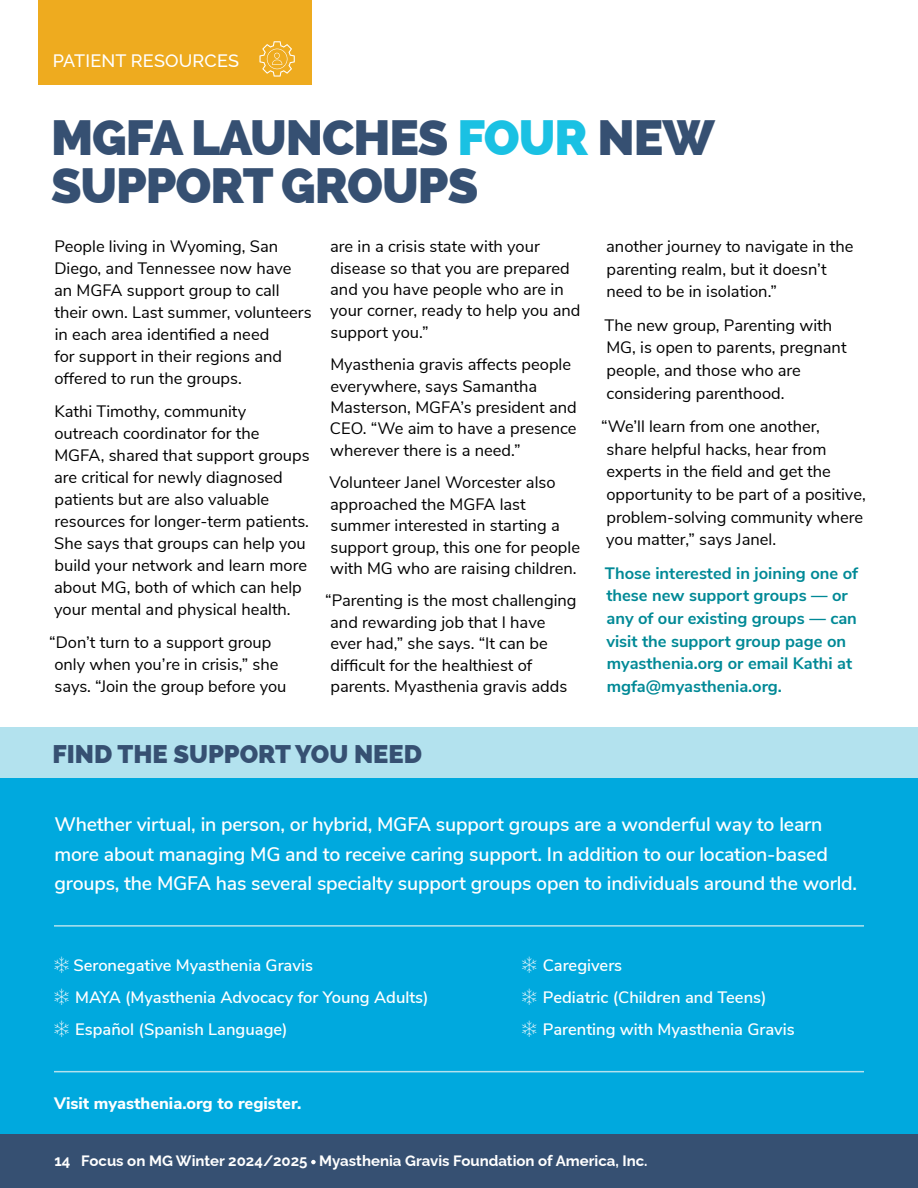
<style>
.page{position:relative;width:918px;height:1188px;background:#fff}
.page>*{position:absolute;margin:0;border:0;box-sizing:border-box;transform-origin:0 0}
.t1{font:800 49.5px/48px "Raleway";letter-spacing:-.02em;color:#365072}
.t2{font:800 25.5px "Raleway";color:#365072}
.t3{font:600 19.5px/29.4px "Nunito Sans";letter-spacing:-.01em;color:#fff}
.t4{font:500 18px "Raleway";letter-spacing:.01em;color:#fff}
.t5{font:16.5px/22px "Nunito Sans";color:#000}
.t6{font:600 16.5px/31.8px "Nunito Sans";color:#fff}
.t7{font:700 16.5px/22.6px "Nunito Sans";color:#008996}
.t8{font:800 16.5px "Nunito Sans";color:#fff}
.t9{font:700 15px "Raleway";color:#fff}
.s1{color:#1ac1e3}
</style>
<div class="page">
<div style="left:0;top:766px;width:918px;height:368px;background:#00a9de"></div>
<div style="left:39px;top:0;width:273px;height:84px;background:#eeab1f"></div>
<svg style="left:259px;top:41px;width:36px;height:36px"></svg>
<hr style="left:54px;top:925px;width:810px;height:2px;background:#b3e2ee">
<hr style="left:54px;top:1071px;width:810px;height:1px;background:#b3e2ee">
<div style="left:0;top:728px;width:918px;height:50px;background:#b3e2ee"></div>
<div style="left:0;top:1134px;width:918px;height:54px;background:#365072"></div>
<svg style="left:311px;top:1160px;width:5px;height:4px"></svg>
<p class="t4" style="left:53px;top:47px;width:188px">PATIENT RESOURCES</p>
<h1 class="t1" style="left:51px;top:114px;width:665px">MGFA LAUNCHES <span class="s1">FOUR</span> NEW<br>SUPPORT GROUPS</h1>
<p class="t5" style="left:54px;top:234px;width:259px">People living in Wyoming, San<br>Diego, and Tennessee now have an MGFA support group to call their own. Last summer, volunteers in each area identified a need<br>for support in their regions and offered to run the groups.</p>
<p class="t5" style="left:54px;top:399px;width:257px">Kathi Timothy, community outreach coordinator for the<br>MGFA, shared that support groups are critical for newly diagnosed patients but are also valuable resources for longer-term patients.<br>She says that groups can help you build your network and learn more about MG, both of which can help your mental and physical health.</p>
<p class="t5" style="left:54px;top:630px;width:234px;text-indent:-5px">“Don’t turn to a support group only when you’re in crisis,” she says. “Join the group before you</p>
<p class="t5" style="left:330px;top:235px;width:252px;line-height:21.5px">are in a crisis state with your disease so that you are prepared and you have people who are in your corner, ready to help you and support you.”</p>
<p class="t5" style="left:330px;top:353px;width:248px;line-height:21.5px">Myasthenia gravis affects people everywhere, says Samantha<br>Masterson, MGFA’s president and<br>CEO. “We aim to have a presence wherever there is a need.”</p>
<p class="t5" style="left:330px;top:471px;width:252px;line-height:21.5px">Volunteer Janel Worcester also approached the MGFA last summer interested in starting a support group, this one for people with MG who are raising children.</p>
<p class="t5" style="left:330px;top:589px;width:248px;line-height:21.5px;text-indent:-5px">“Parenting is the most challenging and rewarding job that I have ever had,” she says. “It can be difficult for the healthiest of parents. Myasthenia gravis adds</p>
<h2 class="t2" style="left:53px;top:739px;width:371px">FIND THE SUPPORT YOU NEED</h2>
<p class="t5" style="left:606px;top:234px;width:249px;line-height:22.6px">another journey to navigate in the parenting realm, but it doesn’t need to be in isolation.”</p>
<p class="t5" style="left:604px;top:313px;width:244px;line-height:22.6px">The new group, Parenting with<br>MG, is open to parents, pregnant people, and those who are considering parenthood.</p>
<p class="t5" style="left:601px;top:414px;width:266px;line-height:22.6px">“We’ll learn from one another,<br>share helpful hacks, hear from experts in the field and get the opportunity to be part of a positive, problem-solving community where you matter,” says Janel.</p>
<p class="t7" style="left:605px;top:561px;width:255px">Those interested in joining one of these new support groups — or any of our existing groups — can visit the support group page on myasthenia.org or email Kathi at mgfa@myasthenia.org.</p>
<p class="t3" style="left:55px;top:809px;width:804px">Whether virtual, in person, or hybrid, MGFA support groups are a wonderful way to learn more about managing MG and to receive caring support. In addition to our location-based groups, the MGFA has several specialty support groups open to individuals around the world.</p>
<p class="t6" style="left:73px;top:948px;width:357px">Seronegative Myasthenia Gravis<br>MAYA (Myasthenia Advocacy for Young Adults)<br>Español (Spanish Language)</p>
<p class="t6" style="left:543px;top:948px;width:253px">Caregivers<br>Pediatric (Children and Teens)<br>Parenting with Myasthenia Gravis</p>
<p class="t8" style="left:54px;top:1091px;width:249px">Visit myasthenia.org to register.</p>
<p class="t9" style="left:55px;top:1149px;width:595px">14 Focus on MG Winter 2024/2025 Myasthenia Gravis Foundation of America, Inc.</p>
</div>
